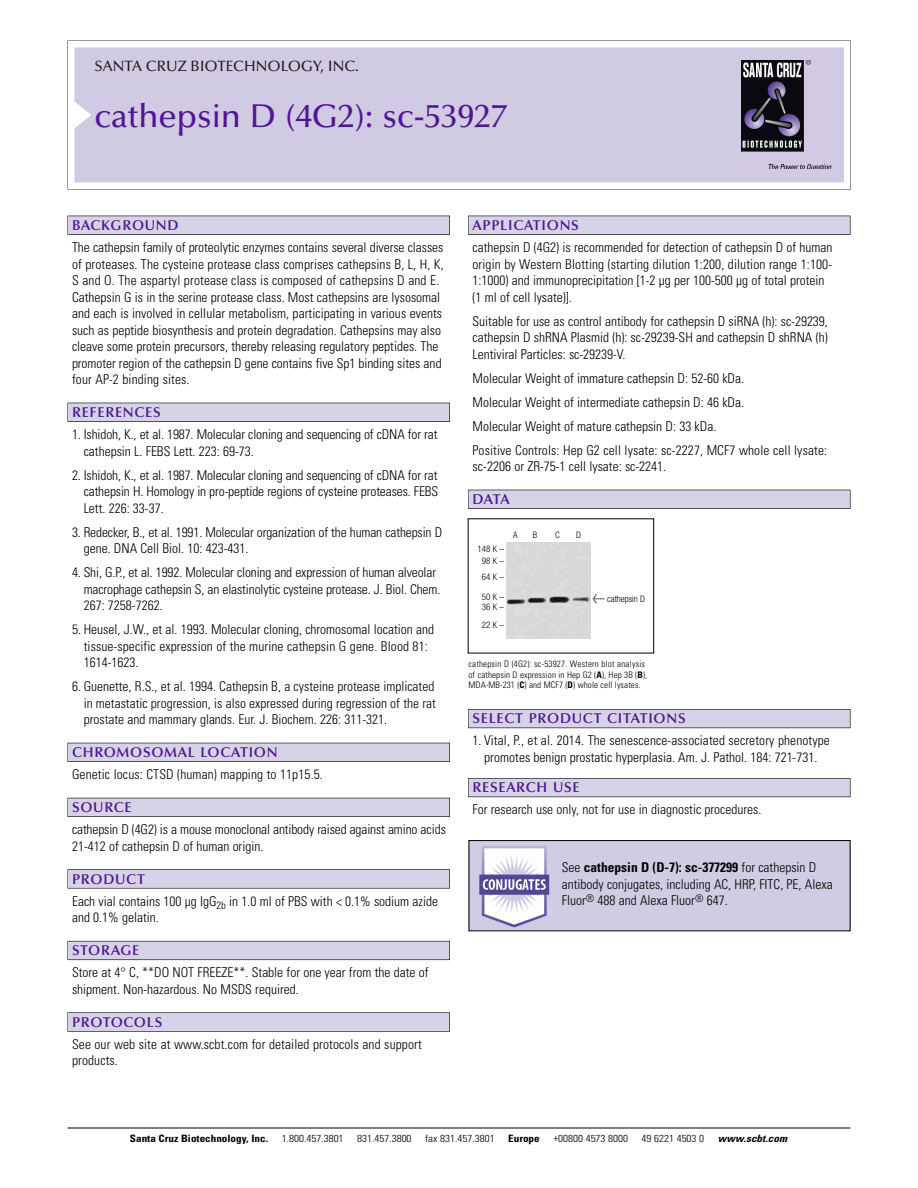
<style>
.page{position:relative;width:918px;height:1188px;background:#fff}
.page>*{position:absolute;margin:0;border:0;box-sizing:border-box;transform-origin:0 0}
.t1{font:500 33px "Optima";color:#511695}
.t2{font:500 15px "Optima";color:#231f20}
.t3{font:600 14.25px "Optima";letter-spacing:.05em;color:#511695}
.t4{font:300 condensed 13.5px/16.5px "Univers";color:#000}
.t5{font:300 condensed 10.2px "Univers";color:#000;scale:1.1 1}
.t6{font:700 condensed 10.2px "Univers";color:#000;scale:1.1 1}
.t7{font:italic 700 condensed 10.2px "Univers";letter-spacing:.005em;color:#000;scale:1.1 1}
.t8{font:300 condensed 9px/10.5px "Univers";letter-spacing:.015em;color:#000}
.t9{font:300 condensed 9px/12px "Helvetica Neue";color:#000}
.s1{font-family:"Meta Plus";font-weight:400;font-stretch:normal;font-size:10.5px}
.s2{font-weight:700}
</style>
<div class="page">
<svg style="left:68px;top:40px;width:783px;height:149px"></svg>
<div style="left:74px;top:47px;width:770px;height:135px;background:#d1cae3"></div>
<img style="left:741px;top:60px;width:90px;height:108px">
<div style="left:68px;top:216px;width:382px;height:19px;background:#525155"></div>
<div style="left:68px;top:216px;width:381px;height:18px;background:#d7d3e7"></div>
<div style="left:68px;top:403px;width:382px;height:19px;background:#515055"></div>
<div style="left:68px;top:403px;width:381px;height:18px;background:#d7d3e7"></div>
<div style="left:68px;top:743px;width:382px;height:19px;background:#525158"></div>
<div style="left:68px;top:743px;width:381px;height:18px;background:#d7d3e7"></div>
<div style="left:68px;top:798px;width:382px;height:19px;background:#54535a"></div>
<div style="left:68px;top:798px;width:381px;height:18px;background:#d7d3e7"></div>
<svg style="left:68px;top:869px;width:382px;height:20px"></svg>
<div style="left:68px;top:870px;width:381px;height:18px;background:#d7d3e7"></div>
<div style="left:68px;top:941px;width:382px;height:19px;background:#66646e"></div>
<div style="left:68px;top:941px;width:381px;height:18px;background:#d7d3e7"></div>
<div style="left:68px;top:1012px;width:382px;height:20px;background:#616161"></div>
<div style="left:68px;top:1013px;width:381px;height:18px;background:#d7d3e7"></div>
<div style="left:468px;top:216px;width:382px;height:19px;background:#525155"></div>
<div style="left:468px;top:216px;width:382px;height:18px;background:#d7d3e7"></div>
<div style="left:468px;top:490px;width:382px;height:19px;background:#515055"></div>
<div style="left:468px;top:490px;width:382px;height:18px;background:#d7d3e7"></div>
<div style="left:468px;top:709px;width:382px;height:19px;background:#5b5961"></div>
<div style="left:468px;top:710px;width:382px;height:18px;background:#d7d3e7"></div>
<div style="left:468px;top:778px;width:382px;height:19px;background:#5b5961"></div>
<div style="left:468px;top:779px;width:382px;height:18px;background:#d7d3e7"></div>
<hr style="left:68px;top:1128px;width:782px;height:1px;background:#000">
<div style="left:506px;top:543px;width:84px;height:95px;background:#d8d8d8"></div>
<img style="left:471px;top:842px;width:377px;height:87px">
<div style="left:469px;top:840px;width:381px;height:91px;border:1px solid #000"></div>
<p class="t2" style="left:94px;top:61px;width:266px">SANTA CRUZ BIOTECHNOLOGY, INC.</p>
<h1 class="t1" style="left:94px;top:103px;width:414px">cathepsin D (4G2): sc-53927</h1>
<p class="t3" style="left:72px;top:219px;width:108px">BACKGROUND</p>
<p class="t4" style="left:72px;top:240px;width:373px">The cathepsin family of proteolytic enzymes contains several diverse classes of proteases. The cysteine protease class comprises cathepsins B, L, H, K, S and O. The aspartyl protease class is composed of cathepsins D and E.<br>Cathepsin G is in the serine protease class. Most cathepsins are lysosomal and each is involved in cellular metabolism, participating in various events such as peptide biosynthesis and protein degradation. Cathepsins may also cleave some protein precursors, thereby releasing regulatory peptides. The promoter region of the cathepsin D gene contains five Sp1 binding sites and four AP-2 binding sites.</p>
<p class="t3" style="left:72px;top:407px;width:90px">REFERENCES</p>
<p class="t4" style="left:84px;top:427px;width:355px;text-indent:-12px">1. Ishidoh, K., et al. 1987. Molecular cloning and sequencing of cDNA for rat cathepsin L. FEBS Lett. 223: 69-73.</p>
<p class="t4" style="left:84px;top:468px;width:356px;text-align:justify;text-indent:-12px">2. Ishidoh, K., et al. 1987. Molecular cloning and sequencing of cDNA for rat cathepsin H. Homology in pro-peptide regions of cysteine proteases. FEBS Lett. 226: 33-37.</p>
<p class="t4" style="left:84px;top:525px;width:360px;text-indent:-12px">3. Redecker, B., et al. 1991. Molecular organization of the human cathepsin D gene. DNA Cell Biol. 10: 423-431.</p>
<p class="t4" style="left:84px;top:565px;width:358px;text-indent:-12px">4. Shi, G.P., et al. 1992. Molecular cloning and expression of human alveolar macrophage cathepsin S, an elastinolytic cysteine protease. J. Biol. Chem.<br>267: 7258-7262.</p>
<p class="t4" style="left:84px;top:622px;width:352px;text-indent:-12px">5. Heusel, J.W., et al. 1993. Molecular cloning, chromosomal location and tissue-specific expression of the murine cathepsin G gene. Blood 81:<br>1614-1623.</p>
<p class="t4" style="left:84px;top:679px;width:354px;text-align:justify;text-indent:-12px">6. Guenette, R.S., et al. 1994. Cathepsin B, a cysteine protease implicated in metastatic progression, is also expressed during regression of the rat prostate and mammary glands. Eur. J. Biochem. 226: 311-321.</p>
<p class="t3" style="left:72px;top:747px;width:207px">CHROMOSOMAL LOCATION</p>
<p class="t4" style="left:72px;top:767px;width:252px">Genetic locus: CTSD (human) mapping to 11p15.5.</p>
<p class="t3" style="left:72px;top:802px;width:61px">SOURCE</p>
<p class="t4" style="left:72px;top:822px;width:376px">cathepsin D (4G2) is a mouse monoclonal antibody raised against amino acids<br>21-412 of cathepsin D of human origin.</p>
<p class="t3" style="left:72px;top:873px;width:74px">PRODUCT</p>
<p class="t4" style="left:72px;top:894px;width:368px">Each vial contains 100 µg IgG<sub>2b</sub> in 1.0 ml of PBS with &lt; 0.1% sodium azide and 0.1% gelatin.</p>
<p class="t3" style="left:72px;top:945px;width:69px">STORAGE</p>
<p class="t4" style="left:72px;top:965px;width:358px">Store at 4° C, **DO NOT FREEZE**. Stable for one year from the date of shipment. Non-hazardous. No MSDS required.</p>
<p class="t3" style="left:72px;top:1016px;width:92px">PROTOCOLS</p>
<p class="t4" style="left:72px;top:1037px;width:351px">See our web site at www.scbt.com for detailed protocols and support products.</p>
<p class="t3" style="left:473px;top:219px;width:108px">APPLICATIONS</p>
<p class="t4" style="left:473px;top:240px;width:361px">cathepsin D (4G2) is recommended for detection of cathepsin D of human origin by Western Blotting (starting dilution 1:200, dilution range 1:100- 1:1000) and immunoprecipitation [1-2 µg per 100-500 µg of total protein (1 ml of cell lysate)].</p>
<p class="t4" style="left:473px;top:314px;width:357px;text-align:justify">Suitable for use as control antibody for cathepsin D siRNA (h): sc-29239, cathepsin D shRNA Plasmid (h): sc-29239-SH and cathepsin D shRNA (h)<br>Lentiviral Particles: sc-29239-V.</p>
<p class="t4" style="left:473px;top:367px;width:356px;line-height:24px">Molecular Weight of immature cathepsin D: 52-60 kDa.<br>Molecular Weight of intermediate cathepsin D: 46 kDa.<br>Molecular Weight of mature cathepsin D: 33 kDa.<br>Positive Controls: Hep G2 cell lysate: sc-2227, MCF7 whole cell lysate:</p>
<p class="t4" style="left:473px;top:459px;width:195px">sc-2206 or ZR-75-1 cell lysate: sc-2241.</p>
<p class="t3" style="left:473px;top:494px;width:39px">DATA</p>
<p class="t9" style="left:477px;top:543px;width:28px;text-align:center">148 K –<br>98K–</p>
<p class="t9" style="left:482px;top:568px;width:24px;line-height:19.5px">64K–<br>50K–</p>
<p class="t9" style="left:482px;top:599px;width:24px;line-height:18px">36K–<br>22K–</p>
<p class="t9" style="left:513px;top:529px;width:6px">A</p>
<p class="t9" style="left:533px;top:529px;width:6px">B</p>
<p class="t9" style="left:555px;top:529px;width:6px">C</p>
<p class="t9" style="left:576px;top:529px;width:6px">D</p>
<p class="t9" style="left:592px;top:593px;width:54px"><span class="s1">&lt;</span> cathepsin D</p>
<p class="t8" style="left:468px;top:660px;width:180px">cathepsin D (4G2): sc-53927. Western blot analysis of cathepsin D expression in Hep G2 (<span class="s2">A</span>), Hep 3B (<span class="s2">B</span>),<br>MDA-MB-231 (<span class="s2">C</span>) and MCF7 (<span class="s2">D</span>) whole cell lysates.</p>
<p class="t3" style="left:473px;top:713px;width:215px">SELECT PRODUCT CITATIONS</p>
<p class="t4" style="left:473px;top:734px;width:359px;text-align:center">1. Vital, P., et al. 2014. The senescence-associated secretory phenotype promotes benign prostatic hyperplasia. Am. J. Pathol. 184: 721-731.</p>
<p class="t3" style="left:473px;top:782px;width:109px">RESEARCH USE</p>
<p class="t4" style="left:473px;top:803px;width:290px">For research use only, not for use in diagnostic procedures.</p>
<p class="t4" style="left:562px;top:861px;width:272px">See <span class="s2">cathepsin D (D-7): sc-377299</span> for cathepsin D antibody conjugates, including AC, HRP, FITC, PE, Alexa<br>Fluor<sup>®</sup> 488 and Alexa Fluor<sup>®</sup> 647.</p>
<p class="t6" style="left:130px;top:1135px;width:127px">Santa Cruz Biotechnology, Inc.</p>
<p class="t5" style="left:282px;top:1135px;width:58px">1.800.457.3801</p>
<p class="t5" style="left:357px;top:1135px;width:51px">831.457.3800</p>
<p class="t5" style="left:425px;top:1135px;width:65px">fax 831.457.3801</p>
<p class="t6" style="left:508px;top:1135px;width:30px">Europe</p>
<p class="t5" style="left:553px;top:1135px;width:69px">+00800 4573 8000</p>
<p class="t5" style="left:642px;top:1135px;width:58px">49 6221 4503 0</p>
<p class="t7" style="left:718px;top:1135px;width:64px">www.scbt.com</p>
</div>
